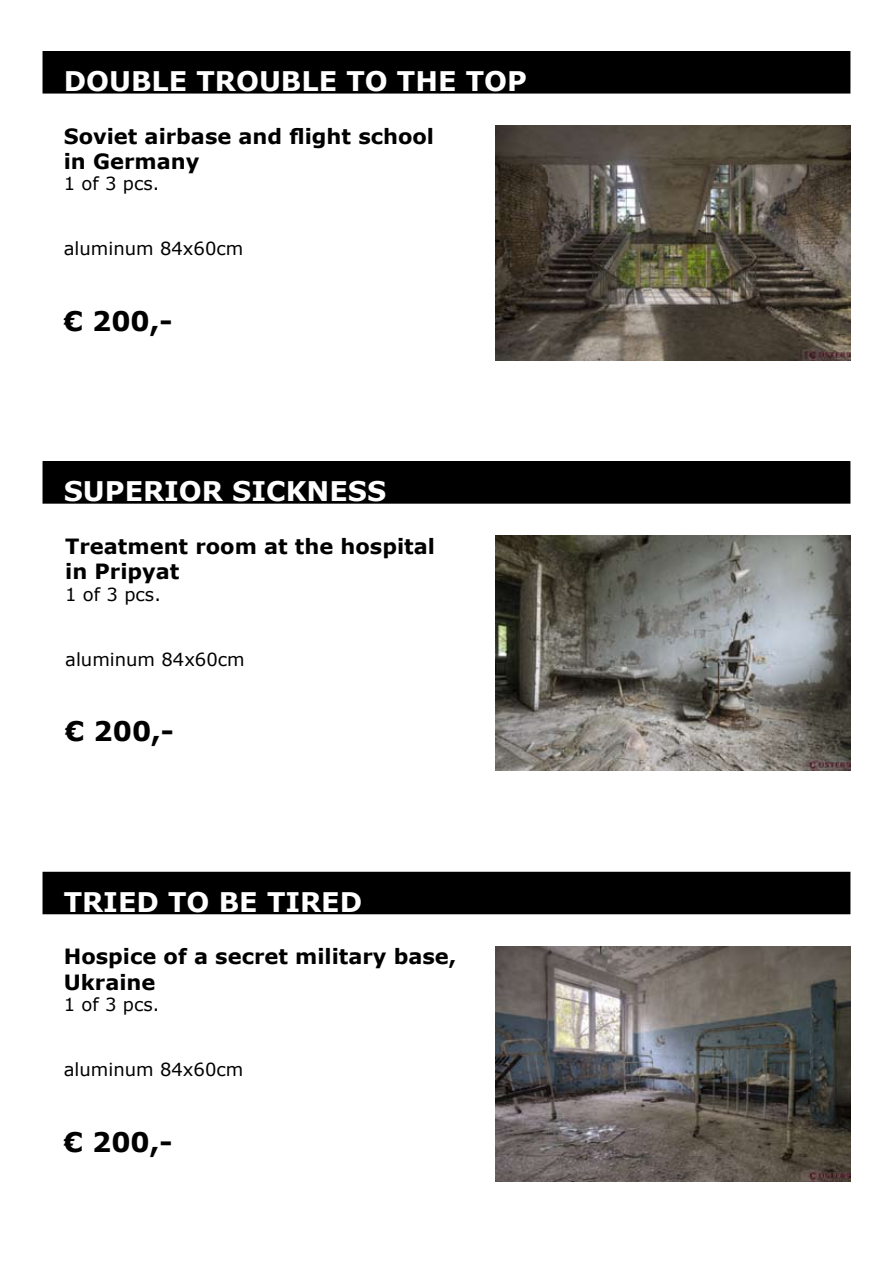
<style>
.page{position:relative;width:893px;height:1263px;background:#fff}
.page>*{position:absolute;margin:0;border:0;box-sizing:border-box;transform-origin:0 0}
.t1{font:700 27px "Verdana";color:#fff}
.t2{font:700 27px "Verdana";color:#000}
.t3{font:700 21px/25.2px "Verdana";color:#000}
.t4{font:18px "Verdana";color:#000}
</style>
<div class="page">
<div style="left:43px;top:52px;width:807px;height:41px;background:#000"></div>
<div style="left:43px;top:51px;width:807px;height:43px;border:2px solid #000"></div>
<img style="left:496px;top:125px;width:354px;height:236px">
<div style="left:43px;top:462px;width:807px;height:41px;background:#000"></div>
<div style="left:43px;top:461px;width:807px;height:43px;border:2px solid #000"></div>
<img style="left:496px;top:535px;width:354px;height:236px">
<div style="left:43px;top:872px;width:807px;height:41px;background:#000"></div>
<div style="left:43px;top:872px;width:807px;height:42px;border:2px solid #000"></div>
<img style="left:496px;top:946px;width:354px;height:235px">
<p class="t1" style="left:64px;top:62px;width:465px">DOUBLE TROUBLE TO THE TOP</p>
<p class="t3" style="left:64px;top:123px;width:372px">Soviet airbase and flight school in Germany</p>
<p class="t4" style="left:64px;top:171px;width:97px">1 of 3 pcs.</p>
<p class="t4" style="left:64px;top:236px;width:181px">aluminum 84x60cm</p>
<p class="t2" style="left:64px;top:302px;width:110px">€ 200,-</p>
<p class="t1" style="left:64px;top:472px;width:324px">SUPERIOR SICKNESS</p>
<p class="t3" style="left:65px;top:533px;width:371px">Treatment room at the hospital in Pripyat</p>
<p class="t4" style="left:65px;top:582px;width:97px">1 of 3 pcs.</p>
<p class="t4" style="left:65px;top:647px;width:181px">aluminum 84x60cm</p>
<p class="t2" style="left:65px;top:712px;width:110px">€ 200,-</p>
<p class="t1" style="left:64px;top:882px;width:300px">TRIED TO BE TIRED</p>
<p class="t3" style="left:64px;top:944px;width:394px">Hospice of a secret military base,<br>Ukraine</p>
<p class="t4" style="left:64px;top:992px;width:97px">1 of 3 pcs.</p>
<p class="t4" style="left:64px;top:1057px;width:181px">aluminum 84x60cm</p>
<p class="t2" style="left:64px;top:1123px;width:110px">€ 200,-</p>
</div>
